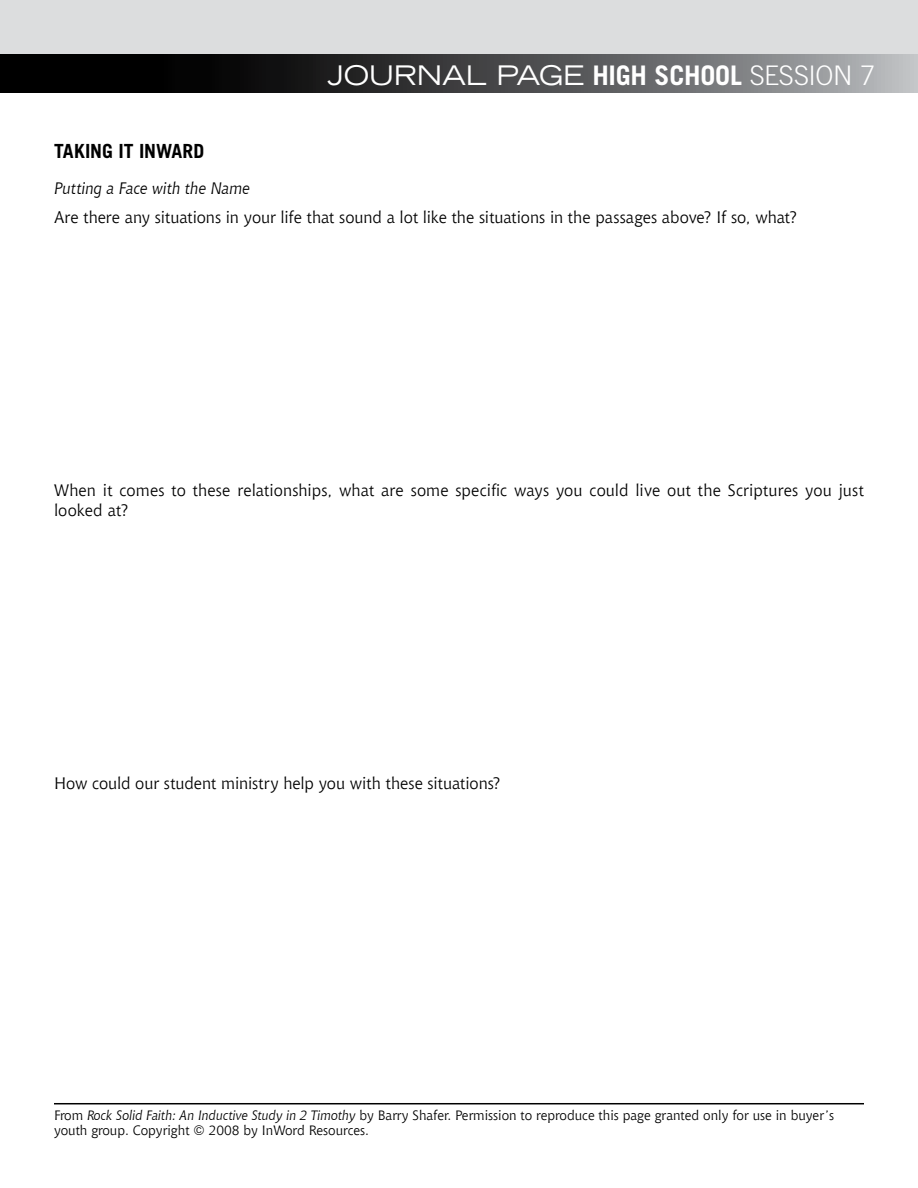
<style>
.page{position:relative;width:918px;height:1188px;background:#fff}
.page>*{position:absolute;margin:0;border:0;box-sizing:border-box;transform-origin:0 0}
.t1{font:expanded 27px "Trade Gothic LT Std";letter-spacing:-.015em;color:#fff}
.t2{font:700 19.5px "Trade Gothic LT Std";letter-spacing:.005em;color:#000}
.t3{font:16.5px/19.5px "Chianti BT";color:#000}
.t4{font:italic 16.5px "Chianti BT";color:#000}
.t5{font:13.5px/15px "Chianti BT";color:#000}
.s1{font-weight:700;font-stretch:normal}
.s2{font-weight:300;font-stretch:normal}
.s3{font-style:italic}
</style>
<div class="page">
<hr style="left:54px;top:1103px;width:810px;height:1px;background:#000">
<div style="left:0;top:0;width:918px;height:75px;background:#dcddde"></div>
<svg style="left:0;top:54px;width:918px;height:38px;background:#434445"></svg>
<h1 class="t1" style="left:328px;top:57px;width:549px">JOURNAL PAGE <span class="s1">HIGH SCHOOL</span> <span class="s2">SESSION 7</span></h1>
<p class="t2" style="left:54px;top:139px;width:150px">TAKING IT INWARD</p>
<p class="t4" style="left:54px;top:178px;width:198px">Putting a Face with the Name</p>
<p class="t3" style="left:54px;top:208px;width:745px">Are there any situations in your life that sound a lot like the situations in the passages above? If so, what?</p>
<p class="t3" style="left:54px;top:481px;width:811px">When it comes to these relationships, what are some specific ways you could live out the Scriptures you just looked at?</p>
<p class="t3" style="left:54px;top:773px;width:448px">How could our student ministry help you with these situations?</p>
<p class="t5" style="left:54px;top:1108px;width:782px">From <span class="s3">Rock Solid Faith: An Inductive Study in 2 Timothy</span> by Barry Shafer. Permission to reproduce this page granted only for use in buyer’s youth group. Copyright © 2008 by InWord Resources.</p>
</div>
